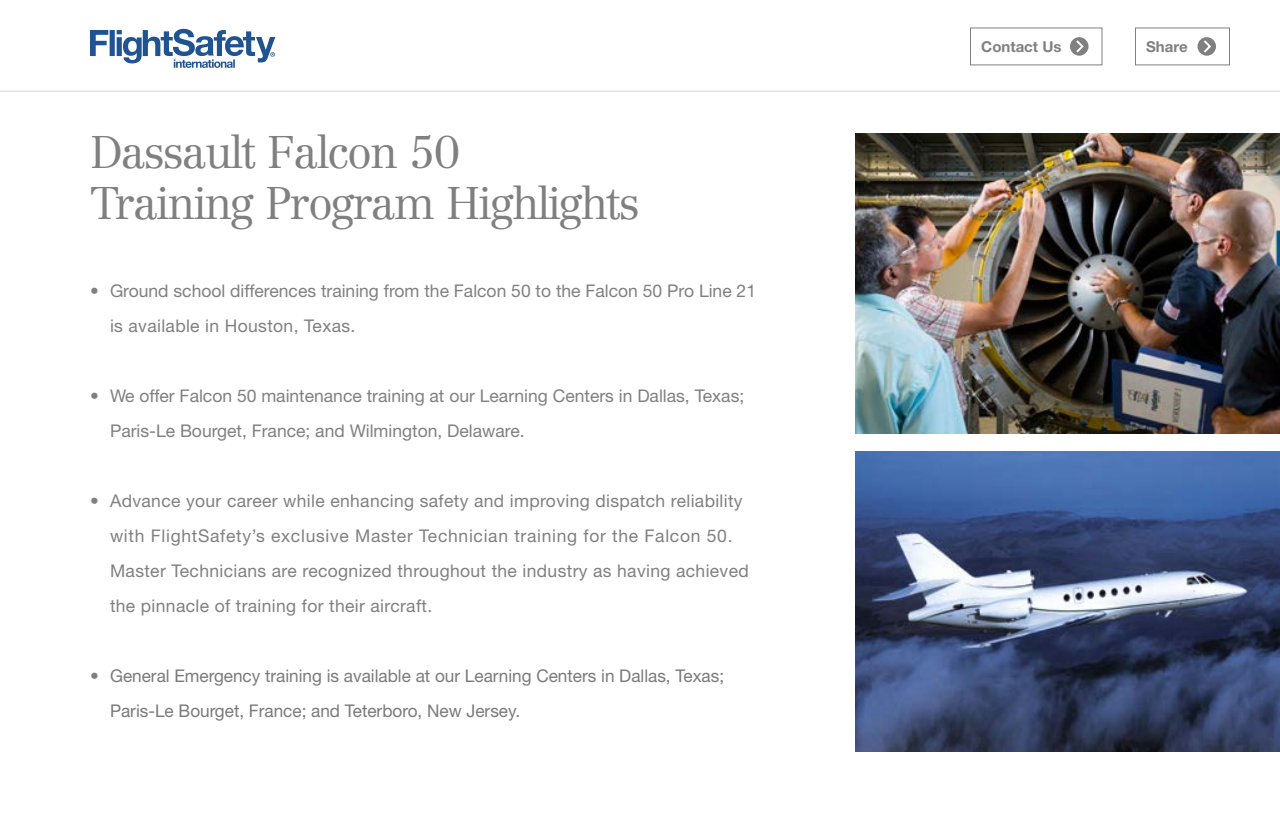
<style>
.page{position:relative;width:1280px;height:840px;background:#fff}
.page>*{position:absolute;margin:0;border:0;box-sizing:border-box;transform-origin:0 0}
.t1{font:300 45px/51.2px "Centennial";letter-spacing:-.04em;color:#808080}
.t2{font:17.5px/35px "Helvetica Neue";letter-spacing:.02em;color:#808080}
.t3{font:17.5px/35px "Helvetica Neue";color:#808080}
.t4{font:17.5px/35px "Helvetica Neue";color:#7a7a7a}
.t5{font:700 15px "Helvetica Neue";color:#808080}
.s1{color:#808080}
</style>
<div class="page">
<div style="left:970px;top:27px;width:133px;height:38px;border:1px solid #808080"></div>
<svg style="left:1070px;top:37px;width:19px;height:19px"></svg>
<svg style="left:1074px;top:38px;width:11px;height:17px"></svg>
<div style="left:1135px;top:27px;width:95px;height:38px;border:1px solid #808080"></div>
<div style="left:1198px;top:37px;width:18px;height:19px;background:#808080;border-radius:50%"></div>
<svg style="left:1202px;top:38px;width:11px;height:17px"></svg>
<svg style="left:90px;top:29px;width:185px;height:39px"></svg>
<img style="left:855px;top:134px;width:425px;height:299px">
<img style="left:855px;top:452px;width:425px;height:299px">
<hr style="left:0;top:91px;width:1280px;height:1px;background:#dfdfdf">
<h1 class="t1" style="left:90px;top:126px;width:551px">Dassault Falcon 50<br>Training Program Highlights</h1>
<p class="t3" style="left:110px;top:273px;width:648px;text-indent:-20px">• Ground school differences training from the Falcon 50 to the Falcon 50 Pro Line 21 is available in Houston, Texas.</p>
<p class="t3" style="left:110px;top:378px;width:636px;text-indent:-20px">• We offer Falcon 50 maintenance training at our Learning Centers in Dallas, Texas;<br>Paris-Le Bourget, France; and Wilmington, Delaware.</p>
<p class="t2" style="left:110px;top:483px;width:640px;text-indent:-20px">• Advance your career while enhancing safety and improving dispatch reliability with FlightSafety’s exclusive Master Technician training for the Falcon 50.<br>Master Technicians are recognized throughout the industry as having achieved the pinnacle of training for their aircraft.</p>
<p class="t4" style="left:110px;top:658px;width:616px;text-indent:-20px"><span class="s1">•</span> General Emergency training is available at our Learning Centers in Dallas, Texas;<br>Paris-Le Bourget, France; and Teterboro, New Jersey.</p>
<p class="t5" style="left:981px;top:37px;width:82px">Contact Us</p>
<p class="t5" style="left:1146px;top:37px;width:43px">Share</p>
</div>
